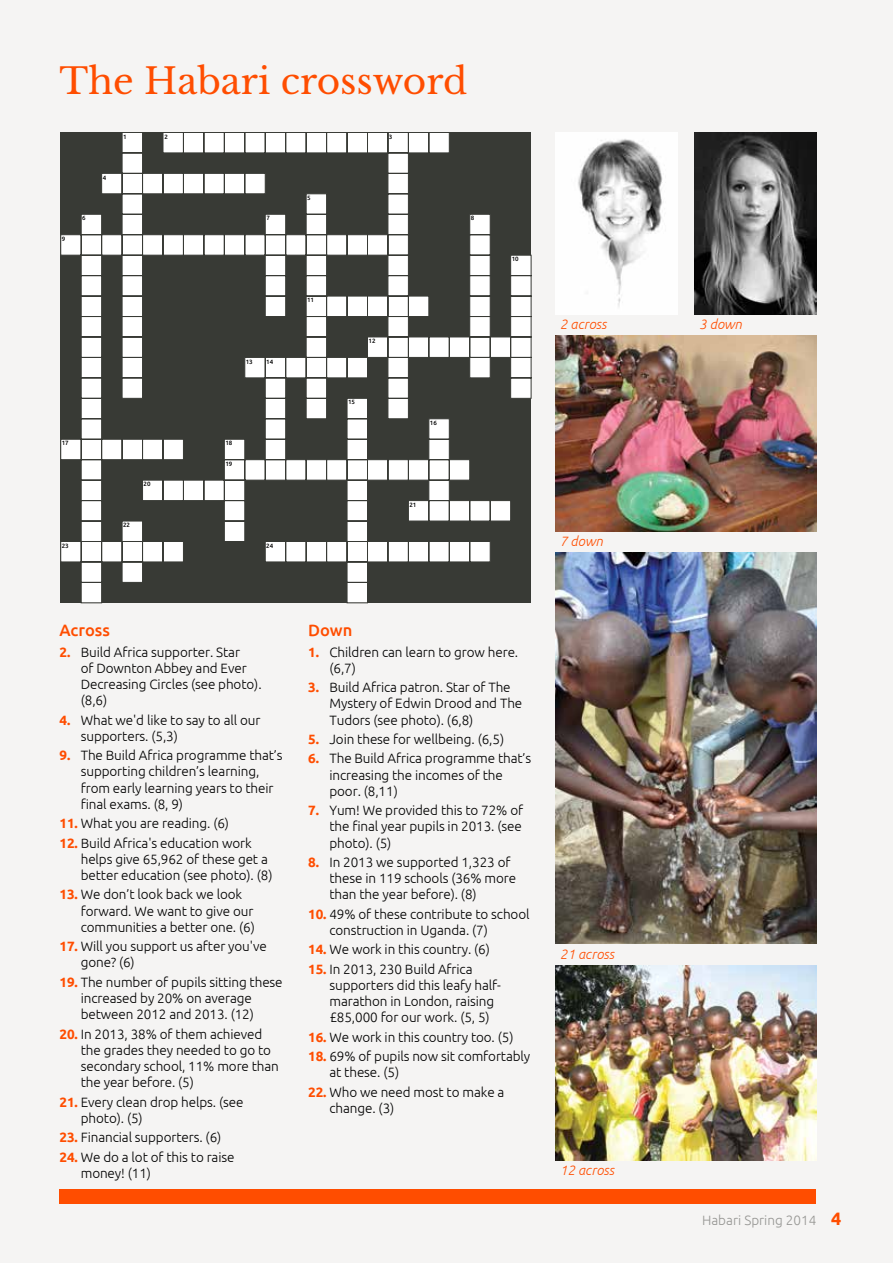
<style>
.page{position:relative;width:893px;height:1263px;background:#f5f4f3}
.page>*{position:absolute;margin:0;border:0;box-sizing:border-box;transform-origin:0 0}
.t1{font:36px "Libre Baskerville";color:#ff4d00}
.t2{font:500 16.5px "Ubuntu";color:#ff4d00}
.t3{font:300 13.5px/16.2px "Ubuntu";letter-spacing:-.01em;color:#000}
.t4{font:italic 300 13.5px "Ubuntu";color:#ff4d00}
.t5{font:300 13.5px "Ubuntu";color:#969693}
.t6{font:500 6.15px "Ubuntu";color:#000}
.s1{font-weight:700;color:#ff4d00}
.s2{font-weight:700;font-size:18px;color:#ff4d00}
</style>
<div class="page">
<svg style="left:60px;top:132px;width:471px;height:471px"></svg>
<img style="left:695px;top:132px;width:121px;height:182px">
<div style="left:60px;top:1188px;width:756px;height:15px;background:#ff4d00"></div>
<img style="left:556px;top:553px;width:260px;height:391px">
<img style="left:556px;top:965px;width:260px;height:196px">
<img style="left:556px;top:132px;width:121px;height:182px">
<img style="left:556px;top:336px;width:260px;height:196px">
<h1 class="t1" style="left:60px;top:60px;width:409px">The Habari crossword</h1>
<p class="t6" style="left:103px;top:173px;width:5px">4</p>
<p class="t6" style="left:123px;top:132px;width:5px">1</p>
<p class="t6" style="left:164px;top:132px;width:5px">2</p>
<p class="t6" style="left:389px;top:132px;width:5px">3</p>
<p class="t6" style="left:307px;top:194px;width:5px">5</p>
<p class="t6" style="left:62px;top:235px;width:5px">9</p>
<p class="t6" style="left:82px;top:214px;width:5px">6</p>
<p class="t6" style="left:267px;top:214px;width:5px">7</p>
<p class="t6" style="left:471px;top:214px;width:5px">8</p>
<p class="t6" style="left:246px;top:357px;width:8px">13</p>
<p class="t6" style="left:266px;top:357px;width:8px">14</p>
<p class="t6" style="left:307px;top:296px;width:8px">11</p>
<p class="t6" style="left:368px;top:337px;width:8px">12</p>
<p class="t6" style="left:348px;top:398px;width:8px">15</p>
<p class="t6" style="left:430px;top:419px;width:8px">16</p>
<p class="t6" style="left:62px;top:439px;width:8px">17</p>
<p class="t6" style="left:225px;top:439px;width:8px">18</p>
<p class="t6" style="left:225px;top:460px;width:8px">19</p>
<p class="t6" style="left:144px;top:480px;width:8px">20</p>
<p class="t6" style="left:123px;top:521px;width:8px">22</p>
<p class="t6" style="left:62px;top:541px;width:8px">23</p>
<p class="t6" style="left:266px;top:541px;width:8px">24</p>
<p class="t6" style="left:409px;top:500px;width:8px">21</p>
<p class="t6" style="left:512px;top:255px;width:8px">10</p>
<p class="t4" style="left:560px;top:316px;width:48px">2 across</p>
<p class="t4" style="left:699px;top:316px;width:44px">3 down</p>
<p class="t4" style="left:560px;top:533px;width:44px">7 down</p>
<p class="t2" style="left:60px;top:620px;width:52px">Across</p>
<p class="t3" style="left:81px;top:643px;width:182px;text-indent:-21px"><span class="s1">2.</span> Build Africa supporter. Star<br>of Downton Abbey and Ever<br>Decreasing Circles (see photo). (8,6)</p>
<p class="t3" style="left:81px;top:711px;width:181px;text-indent:-21px"><span class="s1">4.</span> What we'd like to say to all our supporters. (5,3)</p>
<p class="t3" style="left:81px;top:747px;width:203px;text-indent:-21px"><span class="s1">9.</span> The Build Africa programme that’s supporting children’s learning, from early learning years to their final exams. (8, 9)</p>
<p class="t3" style="left:60px;top:815px;width:171px"><span class="s1">11.</span> What you are reading. (6)</p>
<p class="t3" style="left:81px;top:834px;width:193px;text-indent:-21px"><span class="s1">12.</span> Build Africa's education work helps give 65,962 of these get a better education (see photo). (8)</p>
<p class="t3" style="left:81px;top:886px;width:176px;text-indent:-21px"><span class="s1">13.</span> We don’t look back we look forward. We want to give our communities a better one. (6)</p>
<p class="t3" style="left:81px;top:938px;width:187px;text-indent:-21px"><span class="s1">17.</span> Will you support us after you've gone? (6)</p>
<p class="t3" style="left:81px;top:973px;width:203px;text-indent:-21px"><span class="s1">19.</span> The number of pupils sitting these increased by 20% on average between 2012 and 2013. (12)</p>
<p class="t3" style="left:81px;top:1025px;width:200px;text-indent:-21px"><span class="s1">20.</span> In 2013, 38% of them achieved the grades they needed to go to secondary school, 11% more than the year before. (5)</p>
<p class="t3" style="left:81px;top:1093px;width:164px;text-indent:-21px"><span class="s1">21.</span> Every clean drop helps. (see photo). (5)</p>
<p class="t3" style="left:60px;top:1129px;width:163px"><span class="s1">23.</span> Financial supporters. (6)</p>
<p class="t3" style="left:81px;top:1148px;width:155px;text-indent:-21px"><span class="s1">24.</span> We do a lot of this to raise money! (11)</p>
<p class="t2" style="left:308px;top:620px;width:46px">Down</p>
<p class="t3" style="left:329px;top:643px;width:190px;text-indent:-21px"><span class="s1">1.</span> Children can learn to grow here. (6,7)</p>
<p class="t3" style="left:329px;top:679px;width:194px;text-indent:-21px"><span class="s1">3.</span> Build Africa patron. Star of The<br>Mystery of Edwin Drood and The<br>Tudors (see photo). (6,8)</p>
<p class="t3" style="left:308px;top:731px;width:197px"><span class="s1">5.</span> Join these for wellbeing. (6,5)</p>
<p class="t3" style="left:329px;top:750px;width:203px;text-indent:-21px"><span class="s1">6.</span> The Build Africa programme that’s increasing the incomes of the poor. (8,11)</p>
<p class="t3" style="left:329px;top:802px;width:195px;text-align:justify;text-indent:-21px"><span class="s1">7.</span> Yum! We provided this to 72% of the final year pupils in 2013. (see photo). (5)</p>
<p class="t3" style="left:329px;top:854px;width:188px;text-indent:-21px"><span class="s1">8.</span> In 2013 we supported 1,323 of these in 119 schools (36% more than the year before). (8)</p>
<p class="t3" style="left:329px;top:905px;width:202px;text-indent:-21px"><span class="s1">10.</span> 49% of these contribute to school construction in Uganda. (7)</p>
<p class="t3" style="left:308px;top:941px;width:183px"><span class="s1">14.</span> We work in this country. (6)</p>
<p class="t3" style="left:329px;top:960px;width:173px;text-indent:-21px"><span class="s1">15.</span> In 2013, 230 Build Africa supporters did this leafy half&shy;marathon in London, raising £85,000 for our work. (5, 5)</p>
<p class="t3" style="left:308px;top:1028px;width:207px"><span class="s1">16.</span> We work in this country too. (5)</p>
<p class="t3" style="left:329px;top:1048px;width:202px;text-indent:-21px"><span class="s1">18.</span> 69% of pupils now sit comfortably at these. (5)</p>
<p class="t3" style="left:329px;top:1083px;width:177px;text-indent:-21px"><span class="s1">22.</span> Who we need most to make a change. (3)</p>
<p class="t4" style="left:560px;top:946px;width:56px">21 across</p>
<p class="t4" style="left:560px;top:1162px;width:56px">12 across</p>
<p class="t5" style="left:702px;top:1212px;width:141px">Habari Spring 2014 <span class="s2">4</span></p>
</div>
